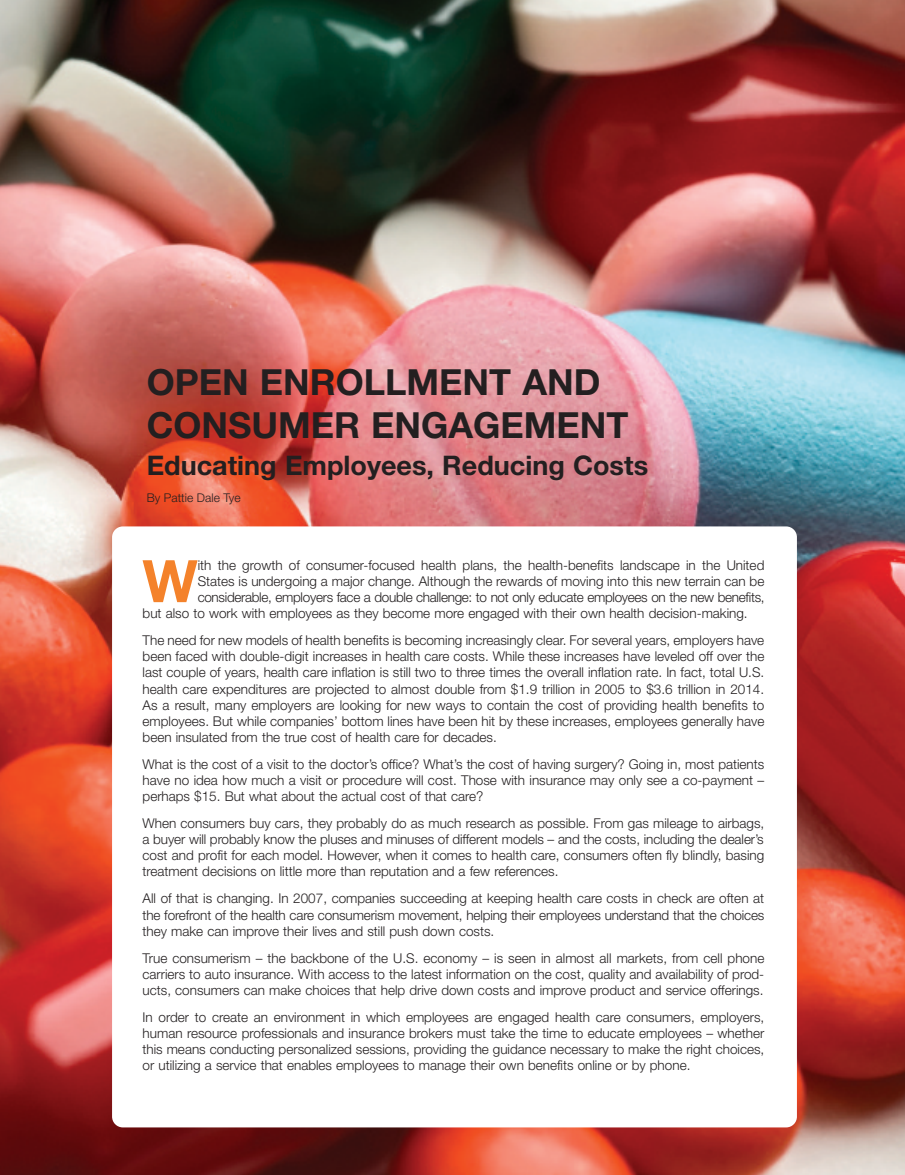
<style>
.page{position:relative;width:905px;height:1175px;background:#fff}
.page>*{position:absolute;margin:0;border:0;box-sizing:border-box;transform-origin:0 0}
.t1{font:700 58.65px "Helvetica Neue";color:#f4822b}
.t2{font:700 36px/43.2px "Helvetica Neue";color:#231f20}
.t3{font:700 27px "Helvetica Neue";color:#231f20}
.t4{font:300 13.5px/16px "Helvetica Neue";color:#231f20;text-align:justify}
.t5{font:300 13.5px "Helvetica Neue";letter-spacing:-.02em;color:#231f20}
.t6{font:300 12px "Helvetica Neue";color:#231f20}
</style>
<div class="page">
<img style="left:0;top:0;width:904px;height:1174px">
<div style="left:112px;top:526px;width:685px;height:601px;background:#fff;border-radius:11px"></div>
<h1 class="t2" style="left:147px;top:364px;width:483px">OPEN ENROLLMENT AND<br>CONSUMER ENGAGEMENT</h1>
<h1 class="t3" style="left:147px;top:456px;width:503px">Educating Employees, Reducing Costs</h1>
<p class="t6" style="left:147px;top:494px;width:95px">By Pattie Dale Tye</p>
<p class="t1" style="left:142px;top:560px;width:57px">W</p>
<p class="t4" style="left:198px;top:558px;width:568px">ith the growth of consumer-focused health plans, the health-benefits landscape in the United</p>
<p class="t4" style="left:198px;top:574px;width:568px">States is undergoing a major change. Although the rewards of moving into this new terrain can be</p>
<p class="t5" style="left:198px;top:592px;width:568px">considerable, employers face a double challenge: to not only educate employees on the new benefits,</p>
<p class="t4" style="left:143px;top:606px;width:606px">but also to work with employees as they become more engaged with their own health decision-making.</p>
<p class="t4" style="left:143px;top:633px;width:623px">The need for new models of health benefits is becoming increasingly clear. For several years, employers have been faced with double-digit increases in health care costs. While these increases have leveled off over the last couple of years, health care inflation is still two to three times the overall inflation rate. In fact, total U.S. health care expenditures are projected to almost double from $1.9 trillion in 2005 to $3.6 trillion in 2014.<br>As a result, many employers are looking for new ways to contain the cost of providing health benefits to employees. But while companies’ bottom lines have been hit by these increases, employees generally have been insulated from the true cost of health care for decades.</p>
<p class="t4" style="left:143px;top:757px;width:623px">What is the cost of a visit to the doctor’s office? What’s the cost of having surgery? Going in, most patients have no idea how much a visit or procedure will cost. Those with insurance may only see a co-payment – perhaps $15. But what about the actual cost of that care?</p>
<p class="t4" style="left:143px;top:816px;width:623px">When consumers buy cars, they probably do as much research as possible. From gas mileage to airbags, a buyer will probably know the pluses and minuses of different models – and the costs, including the dealer’s cost and profit for each model. However, when it comes to health care, consumers often fly blindly, basing treatment decisions on little more than reputation and a few references.</p>
<p class="t4" style="left:143px;top:891px;width:623px">All of that is changing. In 2007, companies succeeding at keeping health care costs in check are often at the forefront of the health care consumerism movement, helping their employees understand that the choices they make can improve their lives and still push down costs.</p>
<p class="t4" style="left:143px;top:951px;width:623px">True consumerism – the backbone of the U.S. economy – is seen in almost all markets, from cell phone carriers to auto insurance. With access to the latest information on the cost, quality and availability of prod&shy;ucts, consumers can make choices that help drive down costs and improve product and service offerings.</p>
<p class="t4" style="left:143px;top:1010px;width:623px">In order to create an environment in which employees are engaged health care consumers, employers, human resource professionals and insurance brokers must take the time to educate employees – whether this means conducting personalized sessions, providing the guidance necessary to make the right choices, or utilizing a service that enables employees to manage their own benefits online or by phone.</p>
</div>
